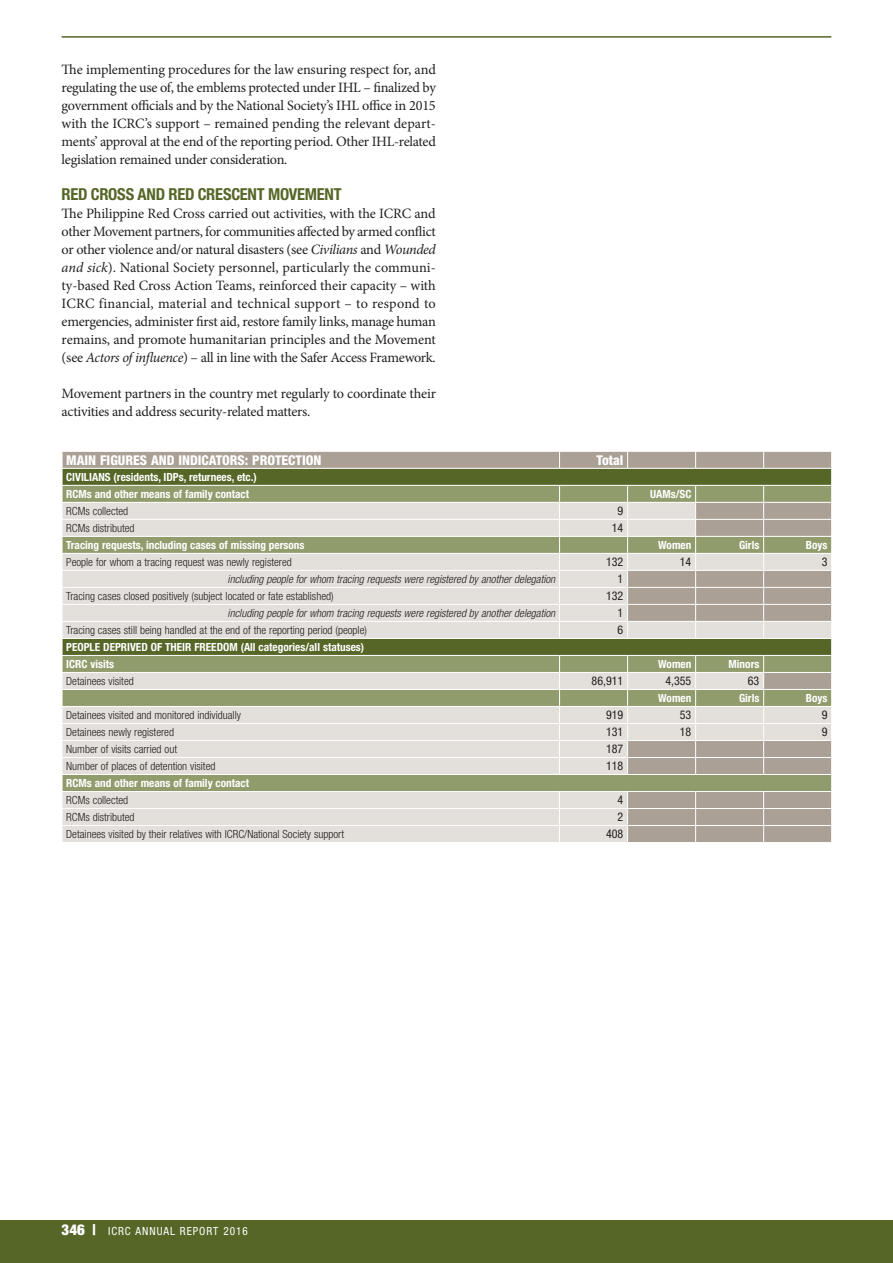
<style>
.page{position:relative;width:893px;height:1263px;background:#fff}
.page>*{position:absolute;margin:0;border:0;box-sizing:border-box;transform-origin:0 0}
.t1{font:700 condensed 16.5px "Helvetica Neue LT Std";letter-spacing:-.015em;color:#566627}
.t2{font:14.25px/18px "Minion Pro";letter-spacing:-.02em;color:#231f20;text-align:justify}
.t3{font:800 condensed 13.5px "Helvetica Neue LT Std";color:#fff}
.t4{font:condensed 12px "Helvetica Neue LT Std";color:#231f20}
.t5{font:300 condensed 11.25px "Helvetica Neue LT Std";color:#231f20}
.t6{font:700 condensed 11.25px/17px "Helvetica Neue LT Std";color:#fff}
.t7{font:italic 300 condensed 11.25px "Helvetica Neue LT Std";color:#231f20}
.t8{font:condensed 11.25px "Helvetica Neue LT Std";letter-spacing:.085em;color:#fff}
.s1{font-style:italic}
.s2{font-weight:900;font-size:15px}
</style>
<div class="page">
<div style="left:0;top:1220px;width:893px;height:43px;background:#566627"></div>
<hr style="left:62px;top:36px;width:769px;height:2px;background:#566627">
<svg style="left:62px;top:451px;width:770px;height:391px;background:#c0c0ad"></svg>
<p class="t2" style="left:62px;top:60px;width:376px">The implementing procedures for the law ensuring respect for, and regulating the use of, the emblems protected under IHL – finalized by government officials and by the National Society’s IHL office in 2015 with the ICRC’s support – remained pending the relevant depart&shy;ments’ approval at the end of the reporting period. Other IHL-related legislation remained under consideration.</p>
<p class="t1" style="left:62px;top:184px;width:281px">RED CROSS AND RED CRESCENT MOVEMENT</p>
<p class="t2" style="left:62px;top:204px;width:376px">The Philippine Red Cross carried out activities, with the ICRC and other Movement partners, for communities affected by armed conflict or other violence and/or natural disasters (see <span class="s1">Civilians</span> and <span class="s1">Wounded and sick</span>). National Society personnel, particularly the communi&shy;ty-based Red Cross Action Teams, reinforced their capacity – with ICRC financial, material and technical support – to respond to emergencies, administer first aid, restore family links, manage human remains, and promote humanitarian principles and the Movement (see <span class="s1">Actors of influence</span>) – all in line with the Safer Access Framework.</p>
<p class="t2" style="left:62px;top:384px;width:376px">Movement partners in the country met regularly to coordinate their activities and address security-related matters.</p>
<p class="t3" style="left:66px;top:451px;width:257px">MAIN FIGURES AND INDICATORS: PROTECTION</p>
<p class="t3" style="left:597px;top:451px;width:28px">Total</p>
<p class="t6" style="left:66px;top:468px;width:192px">CIVILIANS (residents, IDPs, returnees, etc.)<br>RCMs and other means of family contact</p>
<p class="t6" style="left:650px;top:485px;width:43px">UAMs/SC</p>
<p class="t5" style="left:66px;top:504px;width:63px">RCMs collected</p>
<p class="t4" style="left:618px;top:504px;width:7px">9</p>
<p class="t5" style="left:66px;top:521px;width:70px">RCMs distributed</p>
<p class="t4" style="left:612px;top:521px;width:13px">14</p>
<p class="t6" style="left:66px;top:536px;width:240px">Tracing requests, including cases of missing persons</p>
<p class="t6" style="left:658px;top:536px;width:35px">Women</p>
<p class="t6" style="left:739px;top:536px;width:22px">Girls</p>
<p class="t6" style="left:806px;top:536px;width:23px">Boys</p>
<p class="t5" style="left:66px;top:555px;width:227px">People for whom a tracing request was newly registered</p>
<p class="t4" style="left:606px;top:555px;width:19px">132</p>
<p class="t4" style="left:680px;top:555px;width:13px">14</p>
<p class="t4" style="left:822px;top:555px;width:7px">3</p>
<p class="t7" style="left:228px;top:572px;width:329px">including people for whom tracing requests were registered by another delegation</p>
<p class="t4" style="left:618px;top:572px;width:7px">1</p>
<p class="t5" style="left:66px;top:589px;width:269px">Tracing cases closed positively (subject located or fate established)</p>
<p class="t4" style="left:606px;top:589px;width:19px">132</p>
<p class="t7" style="left:228px;top:606px;width:329px">including people for whom tracing requests were registered by another delegation</p>
<p class="t4" style="left:618px;top:606px;width:7px">1</p>
<p class="t5" style="left:66px;top:623px;width:302px">Tracing cases still being handled at the end of the reporting period (people)</p>
<p class="t4" style="left:618px;top:623px;width:7px">6</p>
<p class="t6" style="left:66px;top:638px;width:299px">PEOPLE DEPRIVED OF THEIR FREEDOM (All categories/all statuses)<br>ICRC visits</p>
<p class="t6" style="left:658px;top:655px;width:35px">Women</p>
<p class="t6" style="left:729px;top:655px;width:32px">Minors</p>
<p class="t5" style="left:66px;top:674px;width:69px">Detainees visited</p>
<p class="t4" style="left:592px;top:674px;width:33px">86,911</p>
<p class="t4" style="left:665px;top:674px;width:27px">4,355</p>
<p class="t4" style="left:748px;top:674px;width:13px">63</p>
<p class="t6" style="left:658px;top:689px;width:35px">Women</p>
<p class="t6" style="left:739px;top:689px;width:22px">Girls</p>
<p class="t6" style="left:806px;top:689px;width:23px">Boys</p>
<p class="t5" style="left:66px;top:708px;width:176px">Detainees visited and monitored individually</p>
<p class="t4" style="left:606px;top:708px;width:19px">919</p>
<p class="t4" style="left:680px;top:708px;width:13px">53</p>
<p class="t4" style="left:822px;top:708px;width:7px">9</p>
<p class="t5" style="left:66px;top:725px;width:109px">Detainees newly registered</p>
<p class="t4" style="left:606px;top:725px;width:19px">131</p>
<p class="t4" style="left:680px;top:725px;width:13px">18</p>
<p class="t4" style="left:822px;top:725px;width:7px">9</p>
<p class="t5" style="left:66px;top:742px;width:112px">Number of visits carried out</p>
<p class="t4" style="left:606px;top:742px;width:19px">187</p>
<p class="t5" style="left:66px;top:759px;width:151px">Number of places of detention visited</p>
<p class="t4" style="left:606px;top:759px;width:19px">118</p>
<p class="t6" style="left:66px;top:774px;width:184px">RCMs and other means of family contact</p>
<p class="t5" style="left:66px;top:794px;width:63px">RCMs collected</p>
<p class="t4" style="left:618px;top:793px;width:7px">4</p>
<p class="t5" style="left:66px;top:811px;width:70px">RCMs distributed</p>
<p class="t4" style="left:618px;top:810px;width:7px">2</p>
<p class="t5" style="left:66px;top:828px;width:279px">Detainees visited by their relatives with ICRC/National Society support</p>
<p class="t4" style="left:606px;top:827px;width:19px">408</p>
<p class="t8" style="left:62px;top:1225px;width:188px"><span class="s2">346 |</span> ICRC ANNUAL REPORT 2016</p>
</div>
